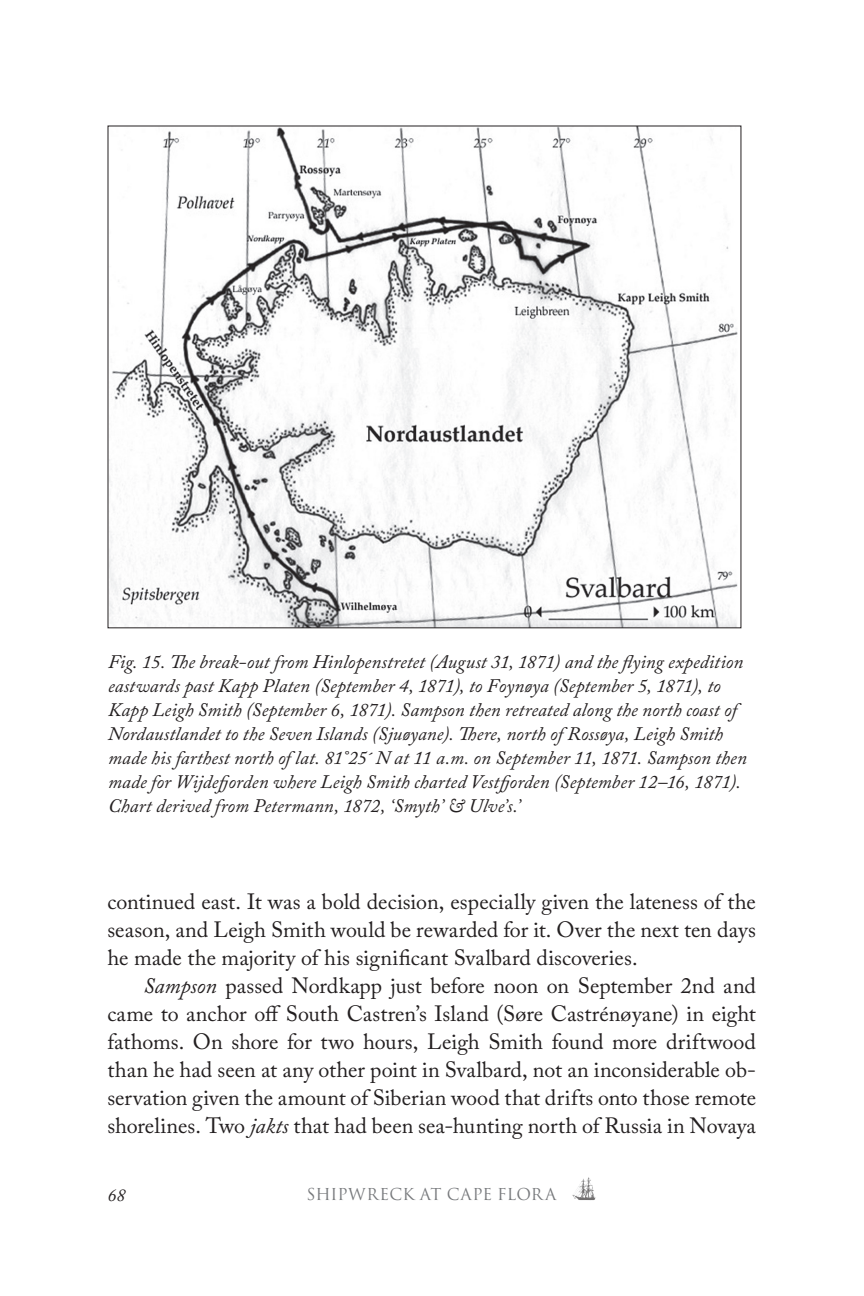
<style>
.page{position:relative;width:864px;height:1296px;background:#fff}
.page>*{position:absolute;margin:0;border:0;box-sizing:border-box;transform-origin:0 0}
.UCBody{font:22px/28px "Adobe Caslon Pro";color:#231f20;text-align:justify}
.Image_Caption{font:italic 19px/24px "Adobe Caslon Pro";letter-spacing:.005em;color:#231f20}
.t1{font:italic 18px "Adobe Caslon Pro";color:#231f20}
.t2{font:16px "Trajan Pro";letter-spacing:.005em;color:#76787b}
.s1{font-style:italic}
</style>
<div class="page">
<img style="left:572px;top:1177px;width:24px;height:24px">
<img style="left:110px;top:128px;width:627px;height:498px">
<p class="Image_Caption" style="left:108px;top:650px;width:640px">Fig. 15. The break-out from Hinlopenstretet (August 31, 1871) and the flying expedition eastwards past Kapp Platen (September 4, 1871), to Foynøya (September 5, 1871), to Kapp Leigh Smith (September 6, 1871). Sampson then retreated along the north coast of Nordaustlandet to the Seven Islands (Sjuøyane). There, north of Rossøya, Leigh Smith made his farthest north of lat. 81°25´ N at 11 a.m. on September 11, 1871. Sampson then made for Wijdefjorden where Leigh Smith charted Vestfjorden (September 12–16, 1871).<br>Chart derived from Petermann, 1872, ‘Smyth’ &amp; Ulve’s.’</p>
<p class="UCBody" style="left:107px;top:887px;width:650px">continued east. It was a bold decision, especially given the lateness of the season, and Leigh Smith would be rewarded for it. Over the next ten days he made the majority of his significant Svalbard discoveries.</p>
<p class="UCBody" style="left:107px;top:971px;width:650px;text-indent:36px"><span class="s1">Sampson</span> passed Nordkapp just before noon on September 2nd and came to anchor off South Castren’s Island (Søre Castrénøyane) in eight fathoms. On shore for two hours, Leigh Smith found more driftwood than he had seen at any other point in Svalbard, not an inconsiderable ob&shy;servation given the amount of Siberian wood that drifts onto those remote shorelines. Two <span class="s1">jakts</span> that had been sea-hunting north of Russia in Novaya</p>
<p class="t1" style="left:107px;top:1184px;width:20px">68</p>
<p class="t2" style="left:306px;top:1184px;width:251px">SHIPWRECK AT CAPE FLORA</p>
</div>
